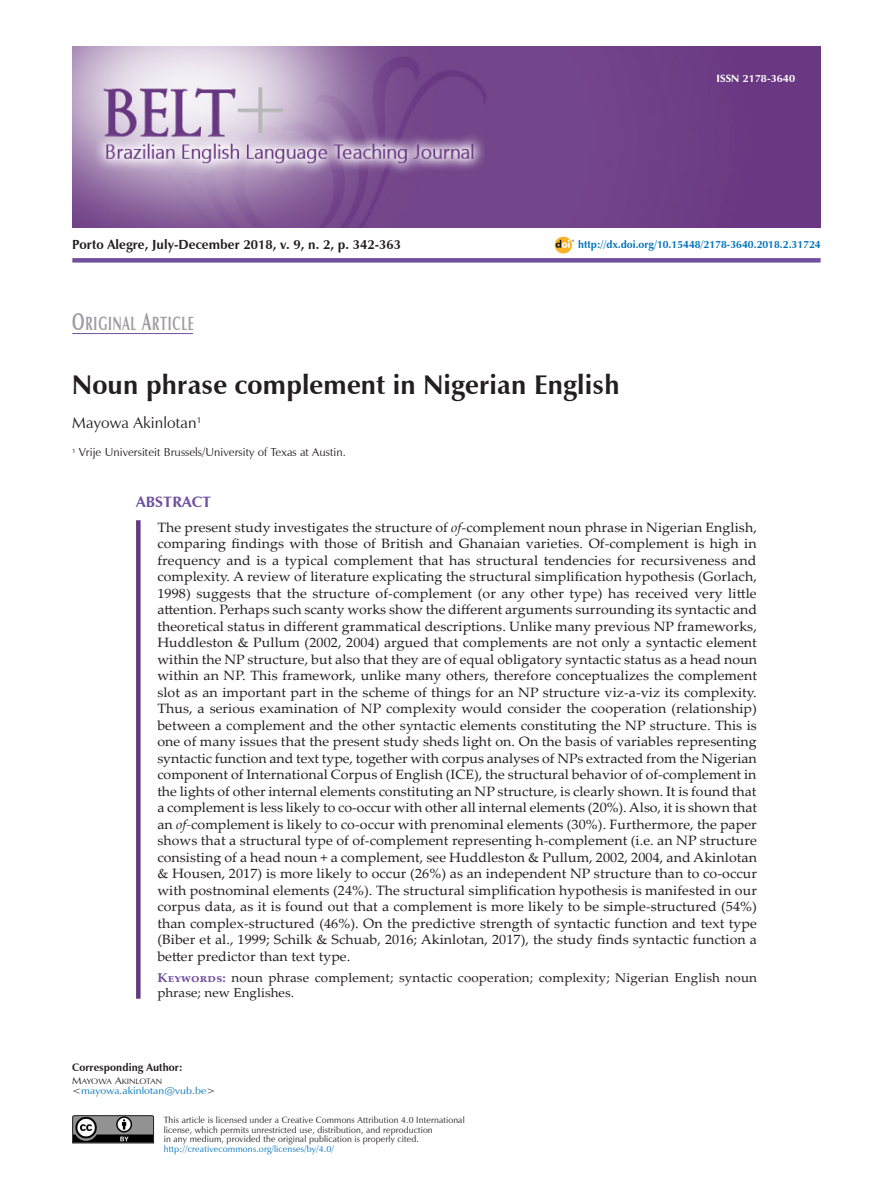
<style>
.page{position:relative;width:893px;height:1191px;background:#fff}
.page>*{position:absolute;margin:0;border:0;box-sizing:border-box;transform-origin:0 0}
.t1{font:700 27px "Zapf Humanist 601 BT";letter-spacing:.005em;color:#231f20}
.t2{font:19.2px "Zapf Humanist 601 BT Bold SC800";letter-spacing:.07em;color:#9f9ca2;scale:.62 1}
.t3{font:15.6px "Zapf Humanist 601 BT";letter-spacing:.005em;color:#231f20}
.t4{font:700 15px "Zapf Humanist 601 BT";letter-spacing:.005em;color:#7150a0;scale:1.05 1}
.t5{font:13.5px/16.5px "Palatino Linotype";letter-spacing:.005em;color:#231f20;text-align:justify;scale:1.05 1}
.t6{font:700 13.2px "Zapf Humanist 601 BT";letter-spacing:.005em;color:#231f20}
.t7{font:12.75px/15px "Palatino Linotype";letter-spacing:.01em;color:#231f20;scale:1.05 1}
.t8{font:11.55px "Zapf Humanist 601 BT";letter-spacing:.005em;color:#231f20}
.t9{font:700 10.8px "Zapf Humanist 601 BT";letter-spacing:.005em;color:#231f20}
.t10{font:700 10.5px "Zapf Humanist 601 BT";letter-spacing:.005em;color:#0072bc}
.t11{font:700 10.5px "Zapf Humanist 601 BT";letter-spacing:.005em;color:#fff;scale:1.05 1}
.t12{font:9.75px "Zapf Humanist 601 BT";letter-spacing:.005em;color:#0072bc;scale:1.1 1}
.t13{font:9px/9.8px "Zapf Humanist 601 BT";letter-spacing:.015em;color:#231f20}
.t14{font:9px "Zapf Humanist 601 BT";letter-spacing:.015em;color:#0072bc}
.t15{font:7.8px "Zapf Humanist 601 BT Roman SC800";letter-spacing:-.01em;color:#231f20;scale:1.1 1}
.s1{font-size:24px}
.s2{font-style:italic}
.s3{font-weight:700;color:#7150a0}
.s4{font-size:9.75px}
.s5{color:#231f20}
</style>
<div class="page">
<svg style="left:72px;top:1115px;width:82px;height:28px;background:#686868"></svg>
<svg style="left:72px;top:258px;width:749px;height:4px;background:#7453a2"></svg>
<hr style="left:72px;top:333px;width:121px;height:1px;background:#7150a0">
<img style="left:72px;top:46px;width:749px;height:181px">
<img style="left:555px;top:236px;width:18px;height:17px">
<div style="left:136px;top:520px;width:5px;height:478px;background:#5f3c81"></div>
<p class="t11" style="left:716px;top:72px;width:76px">ISSN 2178-3640</p>
<p class="t6" style="left:72px;top:236px;width:330px">Porto Alegre, July-December 2018, v. 9, n. 2, p. 342-363</p>
<p class="t10" style="left:578px;top:238px;width:244px">http://dx.doi.org/10.15448/2178-3640.2018.2.31724</p>
<h2 class="t2" style="left:72px;top:311px;width:198px"><span class="s1">O</span>RIGINAL <span class="s1">A</span>RTICLE</h2>
<h1 class="t1" style="left:72px;top:368px;width:549px">Noun phrase complement in Nigerian English</h1>
<p class="t3" style="left:72px;top:413px;width:131px">Mayowa Akinlotan<sup>1</sup></p>
<p class="t8" style="left:72px;top:445px;width:275px"><sup>1</sup> Vrije Universiteit Brussels/University of Texas at Austin.</p>
<p class="t4" style="left:136px;top:492px;width:73px">ABSTRACT</p>
<p class="t5" style="left:157px;top:518px;width:573px">The present study investigates the structure of <span class="s2">of</span>-complement noun phrase in Nigerian English, comparing findings with those of British and Ghanaian varieties. Of-complement is high in frequency and is a typical complement that has structural tendencies for recursiveness and complexity. A review of literature explicating the structural simplification hypothesis (Gorlach, 1998) suggests that the structure of-complement (or any other type) has received very little attention. Perhaps such scanty works show the different arguments surrounding its syntactic and theoretical status in different grammatical descriptions. Unlike many previous NP frameworks, Huddleston &amp; Pullum (2002, 2004) argued that complements are not only a syntactic element within the NP structure, but also that they are of equal obligatory syntactic status as a head noun within an NP. This framework, unlike many others, therefore conceptualizes the complement slot as an important part in the scheme of things for an NP structure viz-a-viz its complexity.<br>Thus, a serious examination of NP complexity would consider the cooperation (relationship) between a complement and the other syntactic elements constituting the NP structure. This is one of many issues that the present study sheds light on. On the basis of variables representing syntactic function and text type, together with corpus analyses of NPs extracted from the Nigerian component of International Corpus of English (ICE), the structural behavior of of-complement in the lights of other internal elements constituting an NP structure, is clearly shown. It is found that a complement is less likely to co-occur with other all internal elements (20%). Also, it is shown that an <span class="s2">of-</span>complement is likely to co-occur with prenominal elements (30%). Furthermore, the paper shows that a structural type of of-complement representing h-complement (i.e. an NP structure consisting of a head noun + a complement, see Huddleston &amp; Pullum, 2002, 2004, and Akinlotan &amp; Housen, 2017) is more likely to occur (26%) as an independent NP structure than to co-occur with postnominal elements (24%). The structural simplification hypothesis is manifested in our corpus data, as it is found out that a complement is more likely to be simple-structured (54%) than complex-structured (46%). On the predictive strength of syntactic function and text type (Biber et al., 1999; Schilk &amp; Schuab, 2016; Akinlotan, 2017), the study finds syntactic function a better predictor than text type.</p>
<p class="t7" style="left:157px;top:970px;width:573px"><span class="s3">Keywords:</span> noun phrase complement; syntactic cooperation; complexity; Nigerian English noun phrase; new Englishes.</p>
<p class="t9" style="left:72px;top:1060px;width:112px">Corresponding Author:</p>
<p class="t15" style="left:72px;top:1076px;width:83px"><span class="s4">M</span>AYOWA <span class="s4">A</span>KINLOTAN</p>
<p class="t12" style="left:72px;top:1085px;width:132px"><span class="s5">&lt;</span>mayowa.akinlotan@vub.be<span class="s5">&gt;</span></p>
<p class="t13" style="left:164px;top:1115px;width:302px">This article is licensed under a Creative Commons Attribution 4.0 International license, which permits unrestricted use, distribution, and reproduction<br>in any medium, provided the original publication is properly cited.</p>
<p class="t14" style="left:164px;top:1143px;width:172px">http://creativecommons.org/licenses/by/4.0/</p>
</div>
